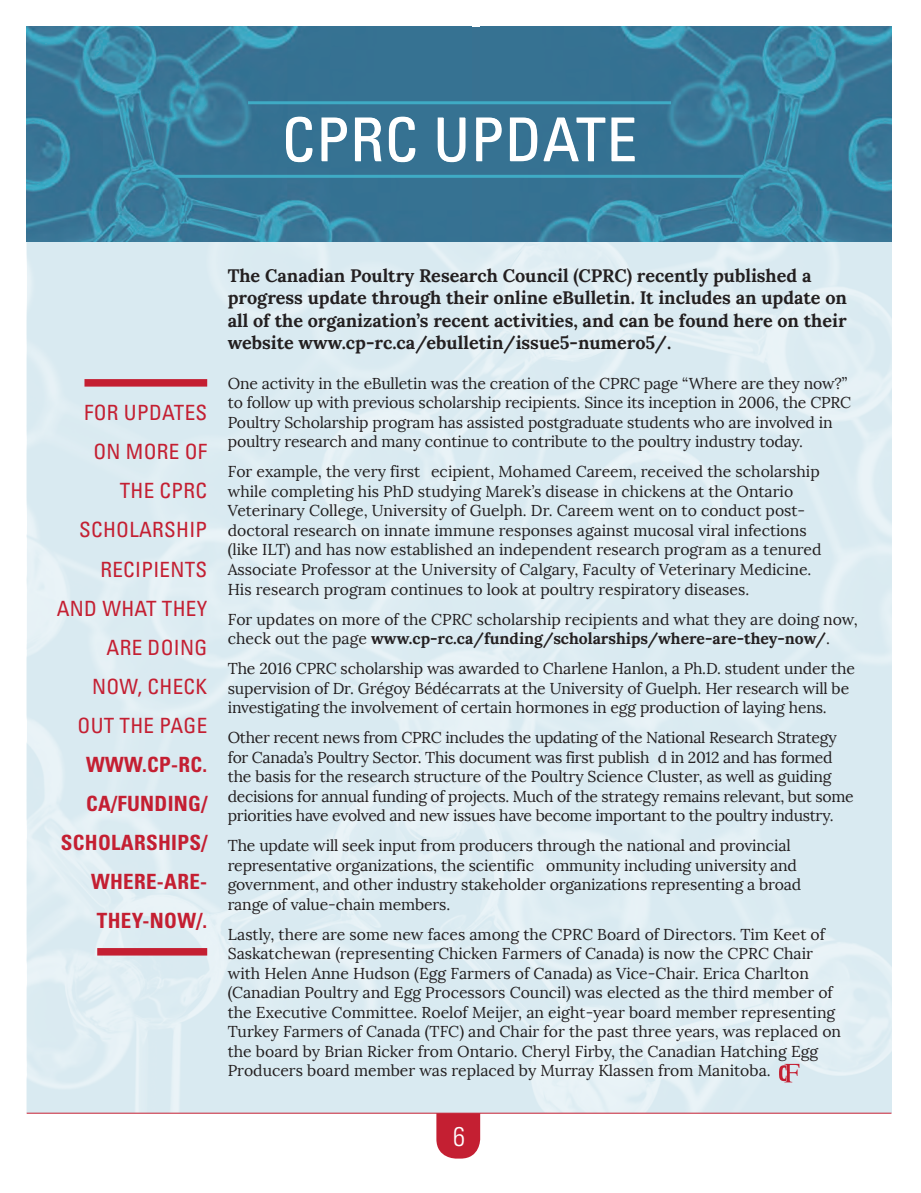
<style>
.page{position:relative;width:921px;height:1193px;background:#fff}
.page>*{position:absolute;margin:0;border:0;box-sizing:border-box;transform-origin:0 0}
.t1{font:condensed 60px "Univers LT Std";letter-spacing:.015em;color:#fff}
.t2{font:300 condensed 27px "Univers LT Std";color:#fff}
.t3{font:condensed 21px/39px "Univers LT Std";letter-spacing:.015em;color:#c41f32;text-align:right}
.t4{font:700 condensed 21px/39px "Univers LT Std";letter-spacing:.015em;color:#c41f32;text-align:right}
.t5{font:700 18px/22.5px "Lora";color:#231f20}
.t6{font:15.75px/19.5px "Lora";letter-spacing:-.01em;color:#231f20}
.s1{font-weight:700}
</style>
<div class="page">
<img style="left:27px;top:241px;width:864px;height:871px">
<hr style="left:27px;top:1112px;width:864px;height:1px;background:#c41f32">
<svg style="left:436px;top:1112px;width:44px;height:46px;background:#c83244"></svg>
<img style="left:27px;top:27px;width:444px;height:214px">
<img style="left:480px;top:27px;width:411px;height:214px">
<svg style="left:778px;top:1063px;width:21px;height:19px"></svg>
<hr style="left:248px;top:101px;width:422px;height:3px;background:#3fabc5">
<hr style="left:174px;top:175px;width:568px;height:3px;background:#3fabc5">
<div style="left:84px;top:379px;width:123px;height:7px;background:#c41f32"></div>
<div style="left:97px;top:947px;width:110px;height:8px;background:#c41f32"></div>
<h1 class="t1" style="left:282px;top:102px;width:356px">CPRC UPDATE</h1>
<h3 class="t3" style="left:57px;top:393px;width:152px">FOR UPDATES<br>ON MORE OF<br>THE CPRC<br>SCHOLARSHIP<br>RECIPIENTS<br>AND WHAT THEY<br>ARE DOING<br>NOW, CHECK<br>OUT THE PAGE</h3>
<h3 class="t4" style="left:61px;top:744px;width:148px">WWW.CP-RC.<br>CA/FUNDING/<br>SCHOLARSHIPS/<br>WHERE-ARE-<br>THEY-NOW/.</h3>
<p class="t5" style="left:228px;top:264px;width:620px">The Canadian Poultry Research Council (CPRC) recently published a progress update through their online eBulletin. It includes an update on all of the organization’s recent activities, and can be found here on their website www.cp-rc.ca/ebulletin/issue5-numero5/.</p>
<p class="t6" style="left:228px;top:373px;width:624px">One activity in the eBulletin was the creation of the CPRC page “Where are they now?” to follow up with previous scholarship recipients. Since its inception in 2006, the CPRC Poultry Scholarship program has assisted postgraduate students who are involved in poultry research and many continue to contribute to the poultry industry today.</p>
<p class="t6" style="left:228px;top:462px;width:595px">For example, the very first ecipient, Mohamed Careem, received the scholarship while completing his PhD studying Marek’s disease in chickens at the Ontario Veterinary College, University of Guelph. Dr. Careem went on to conduct post&shy;doctoral research on innate immune responses against mucosal viral infections (like ILT) and has now established an independent research program as a tenured Associate Professor at the University of Calgary, Faculty of Veterinary Medicine.<br>His research program continues to look at poultry respiratory diseases.</p>
<p class="t6" style="left:228px;top:609px;width:631px">For updates on more of the CPRC scholarship recipients and what they are doing now, check out the page <span class="s1">www.cp-rc.ca/funding/scholarships/where-are-they-now/</span>.</p>
<p class="t6" style="left:228px;top:658px;width:628px">The 2016 CPRC scholarship was awarded to Charlene Hanlon, a Ph.D. student under the supervision of Dr. Grégoy Bédécarrats at the University of Guelph. Her research will be investigating the involvement of certain hormones in egg production of laying hens.</p>
<p class="t6" style="left:228px;top:727px;width:627px">Other recent news from CPRC includes the updating of the National Research Strategy for Canada’s Poultry Sector. This document was first publish d in 2012 and has formed the basis for the research structure of the Poultry Science Cluster, as well as guiding decisions for annual funding of projects. Much of the strategy remains relevant, but some priorities have evolved and new issues have become important to the poultry industry.</p>
<p class="t6" style="left:228px;top:835px;width:574px">The update will seek input from producers through the national and provincial representative organizations, the scientific ommunity including university and government, and other industry stakeholder organizations representing a broad range of value-chain members.</p>
<p class="t6" style="left:228px;top:924px;width:614px">Lastly, there are some new faces among the CPRC Board of Directors. Tim Keet of Saskatchewan (representing Chicken Farmers of Canada) is now the CPRC Chair with Helen Anne Hudson (Egg Farmers of Canada) as Vice-Chair. Erica Charlton (Canadian Poultry and Egg Processors Council) was elected as the third member of the Executive Committee. Roelof Meijer, an eight-year board member representing Turkey Farmers of Canada (TFC) and Chair for the past three years, was replaced on the board by Brian Ricker from Ontario. Cheryl Firby, the Canadian Hatching Egg Producers board member was replaced by Murray Klassen from Manitoba.</p>
<h2 class="t2" style="left:453px;top:1120px;width:13px">6</h2>
</div>
